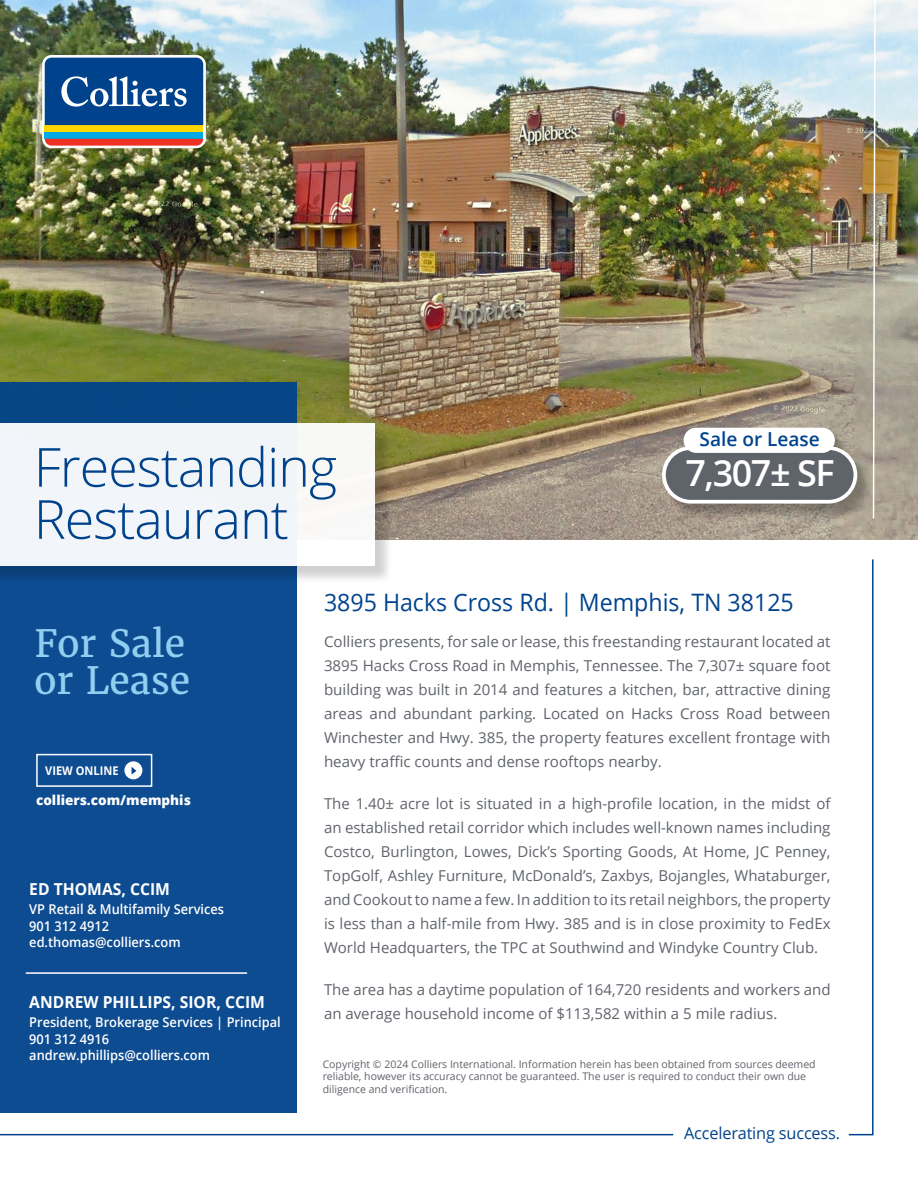
<style>
.page{position:relative;width:918px;height:1188px;background:#fff}
.page>*{position:absolute;margin:0;border:0;box-sizing:border-box;transform-origin:0 0}
.t1{font:300 54px/52.1px "Open Sans";letter-spacing:-.02em;color:#00438c}
.t2{font:37.5px/37.5px "Merriweather";color:#92cef0}
.t3{font:600 36px "Open Sans";color:#fff}
.t4{font:24px "Open Sans";color:#00438c;scale:.96 1}
.t5{font:600 19.2px "Open Sans";color:#00438c}
.t6{font:700 16.5px "Open Sans";color:#fff;scale:.95 1}
.t7{font:16.35px "Open Sans";letter-spacing:-.01em;color:#00438c}
.t8{font:15px/24px "Open Sans";color:#5f636a;text-align:justify}
.t9{font:600 13.5px/16.5px "Open Sans";color:#fff;scale:.95 1}
.t10{font:800 13.5px "Open Sans";color:#fff}
.t11{font:700 12px "Open Sans";color:#fff;scale:.92 1}
.t12{font:10.5px/12.6px "Open Sans";color:#5f636a}
</style>
<div class="page">
<img style="left:0;top:0;width:918px;height:540px">
<svg style="left:848px;top:559px;width:26px;height:577px"></svg>
<hr style="left:0;top:1134px;width:673px;height:1px;background:#00438c">
<svg style="left:872px;top:0;width:5px;height:520px"></svg>
<div style="left:0;top:382px;width:297px;height:730px;background:#0d4c91"></div>
<div style="left:0;top:426px;width:394px;height:159px;background:#000;opacity:.2"></div>
<div style="left:0;top:423px;width:375px;height:143px;background:#f2f5f9"></div>
<svg style="left:42px;top:55px;width:164px;height:93px"></svg>
<div style="left:45px;top:132px;width:158px;height:7px;background:#00a8e4"></div>
<div style="left:45px;top:125px;width:158px;height:7px;background:#ffd600"></div>
<svg style="left:45px;top:139px;width:158px;height:7px"></svg>
<svg style="left:45px;top:58px;width:158px;height:67px;background:#1b5798"></svg>
<div style="left:664px;top:430px;width:209px;height:90px;background:#000;opacity:.3"></div>
<div style="left:664px;top:448px;width:191px;height:54px;background:#5f636a;border-radius:27px"></div>
<div style="left:662px;top:446px;width:195px;height:58px;border:4px solid #fff;border-radius:27px"></div>
<div style="left:684px;top:428px;width:151px;height:25px;background:#fff;border-radius:13px"></div>
<hr style="left:26px;top:972px;width:221px;height:2px;background:#fff">
<div style="left:36px;top:754px;width:116px;height:33px;border:2px solid #fff"></div>
<div style="left:125px;top:762px;width:17px;height:17px;background:#fff;border-radius:50%"></div>
<div style="left:124px;top:761px;width:18px;height:18px;border:2px solid #fff;border-radius:50%"></div>
<svg style="left:132px;top:767px;width:4px;height:7px"></svg>
<h1 class="t1" style="left:34px;top:440px;width:305px">Freestanding<br>Restaurant</h1>
<p class="t5" style="left:700px;top:426px;width:122px">Sale or Lease</p>
<h3 class="t3" style="left:685px;top:448px;width:151px">7,307± SF</h3>
<h2 class="t2" style="left:34px;top:625px;width:157px">For Sale or Lease</h2>
<p class="t11" style="left:45px;top:763px;width:81px">VIEW ONLINE</p>
<p class="t10" style="left:36px;top:790px;width:156px">colliers.com/memphis</p>
<p class="t6" style="left:29px;top:877px;width:150px">ED THOMAS, CCIM</p>
<p class="t9" style="left:29px;top:901px;width:207px">VP Retail &amp; Multifamily Services<br>901 312 4912 ed.thomas@colliers.com</p>
<p class="t6" style="left:29px;top:990px;width:250px">ANDREW PHILLIPS, SIOR, CCIM</p>
<p class="t9" style="left:29px;top:1014px;width:266px">President, Brokerage Services | Principal<br>901 312 4916 andrew.phillips@colliers.com</p>
<h3 class="t4" style="left:324px;top:585px;width:491px">3895 Hacks Cross Rd. | Memphis, TN 38125</h3>
<p class="t8" style="left:324px;top:629px;width:508px">Colliers presents, for sale or lease, this freestanding restaurant located at 3895 Hacks Cross Road in Memphis, Tennessee. The 7,307± square foot building was built in 2014 and features a kitchen, bar, attractive dining areas and abundant parking. Located on Hacks Cross Road between Winchester and Hwy. 385, the property features excellent frontage with heavy traffic counts and dense rooftops nearby.</p>
<p class="t8" style="left:324px;top:791px;width:508px">The 1.40± acre lot is situated in a high-profile location, in the midst of an established retail corridor which includes well-known names including Costco, Burlington, Lowes, Dick’s Sporting Goods, At Home, JC Penney, TopGolf, Ashley Furniture, McDonald’s, Zaxbys, Bojangles, Whataburger, and Cookout to name a few. In addition to its retail neighbors, the property is less than a half-mile from Hwy. 385 and is in close proximity to FedEx World Headquarters, the TPC at Southwind and Windyke Country Club.</p>
<p class="t8" style="left:324px;top:977px;width:508px">The area has a daytime population of 164,720 residents and workers and an average household income of $113,582 within a 5 mile radius.</p>
<p class="t12" style="left:323px;top:1057px;width:495px">Copyright © 2024 Colliers International. Information herein has been obtained from sources deemed reliable, however its accuracy cannot be guaranteed. The user is required to conduct their own due diligence and verification.</p>
<p class="t7" style="left:684px;top:1122px;width:158px">Accelerating success.</p>
</div>
